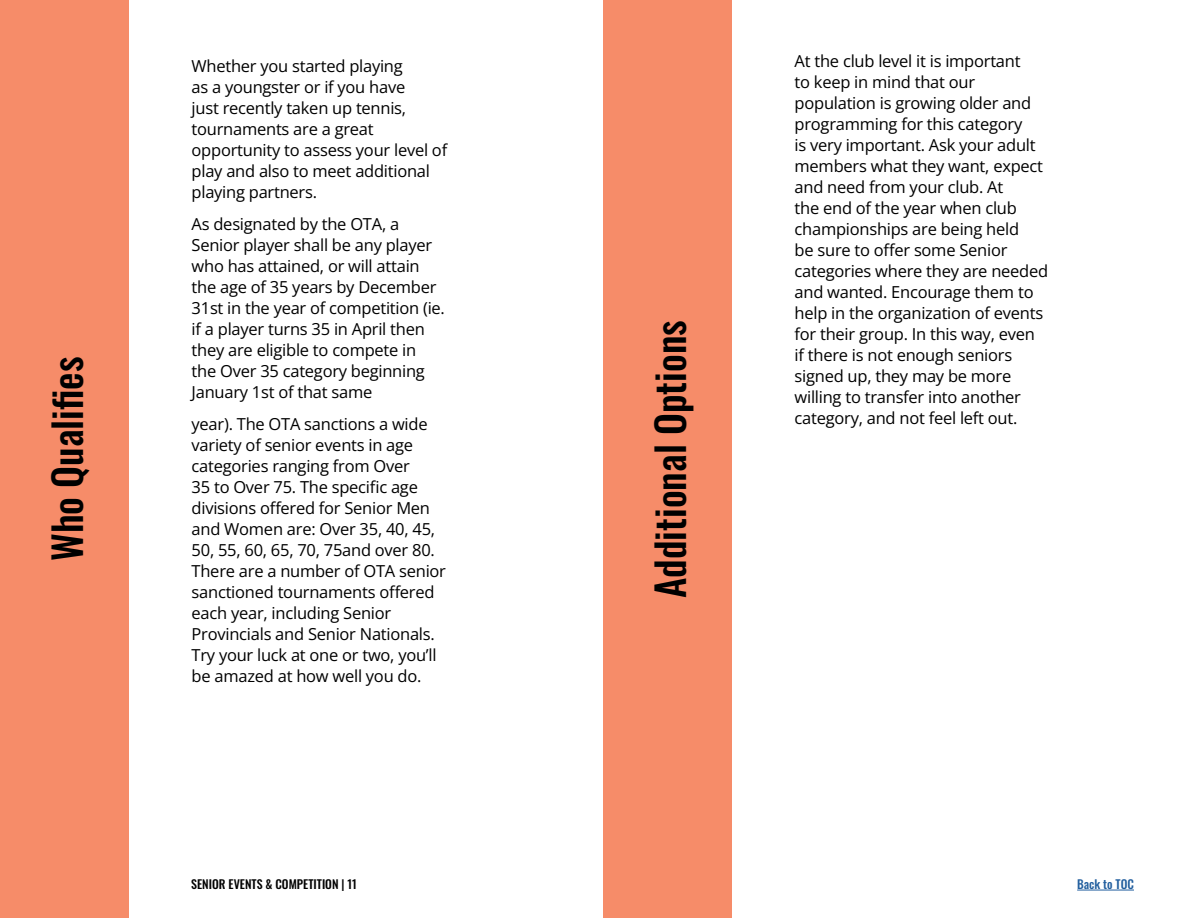
<style>
.page{position:relative;width:1188px;height:918px;background:#fff}
.page>*{position:absolute;margin:0;border:0;box-sizing:border-box;transform-origin:0 0}
.t1{font:500 39px "Oswald";color:#000}
.t2{font:16.5px/21px "Open Sans";letter-spacing:-.015em;color:#000}
.t3{font:500 12px "Oswald";color:#000}
.t4{font:500 12px "Oswald";color:#215e9e}
</style>
<div class="page">
<div style="left:0;top:0;width:129px;height:918px;background:#f68c69"></div>
<div style="left:603px;top:0;width:129px;height:918px;background:#f68c69"></div>
<hr style="left:1077px;top:890px;width:57px;height:1px;background:#215e9e">
<h1 class="t1" style="left:47px;top:561px;width:206px;rotate:-90deg">Who Qualifies</h1>
<p class="t2" style="left:192px;top:55px;width:257px">Whether you started playing<br>as a youngster or if you have<br>just recently taken up tennis, tournaments are a great opportunity to assess your level of play and also to meet additional playing partners.</p>
<p class="t2" style="left:192px;top:213px;width:255px">As designated by the OTA, a<br>Senior player shall be any player who has attained, or will attain the age of 35 years by December<br>31st in the year of competition (ie. if a player turns 35 in April then they are eligible to compete in the Over 35 category beginning<br>January 1st of that same</p>
<p class="t2" style="left:192px;top:413px;width:256px">year). The OTA sanctions a wide variety of senior events in age categories ranging from Over<br>35 to Over 75. The specific age divisions offered for Senior Men and Women are: Over 35, 40, 45,<br>50, 55, 60, 65, 70, 75and over 80.<br>There are a number of OTA senior sanctioned tournaments offered each year, including Senior<br>Provincials and Senior Nationals.<br>Try your luck at one or two, you’ll be amazed at how well you do.</p>
<h1 class="t1" style="left:650px;top:598px;width:279px;rotate:-90deg">Additional Options</h1>
<p class="t2" style="left:795px;top:50px;width:255px">At the club level it is important<br>to keep in mind that our population is growing older and programming for this category<br>is very important. Ask your adult members what they want, expect and need from your club. At<br>the end of the year when club championships are being held<br>be sure to offer some Senior categories where they are needed and wanted. Encourage them to help in the organization of events for their group. In this way, even if there is not enough seniors signed up, they may be more willing to transfer into another category, and not feel left out.</p>
<p class="t3" style="left:191px;top:878px;width:167px">SENIOR EVENTS &amp; COMPETITION | 11</p>
<p class="t4" style="left:1077px;top:878px;width:58px">Back to TOC</p>
</div>
